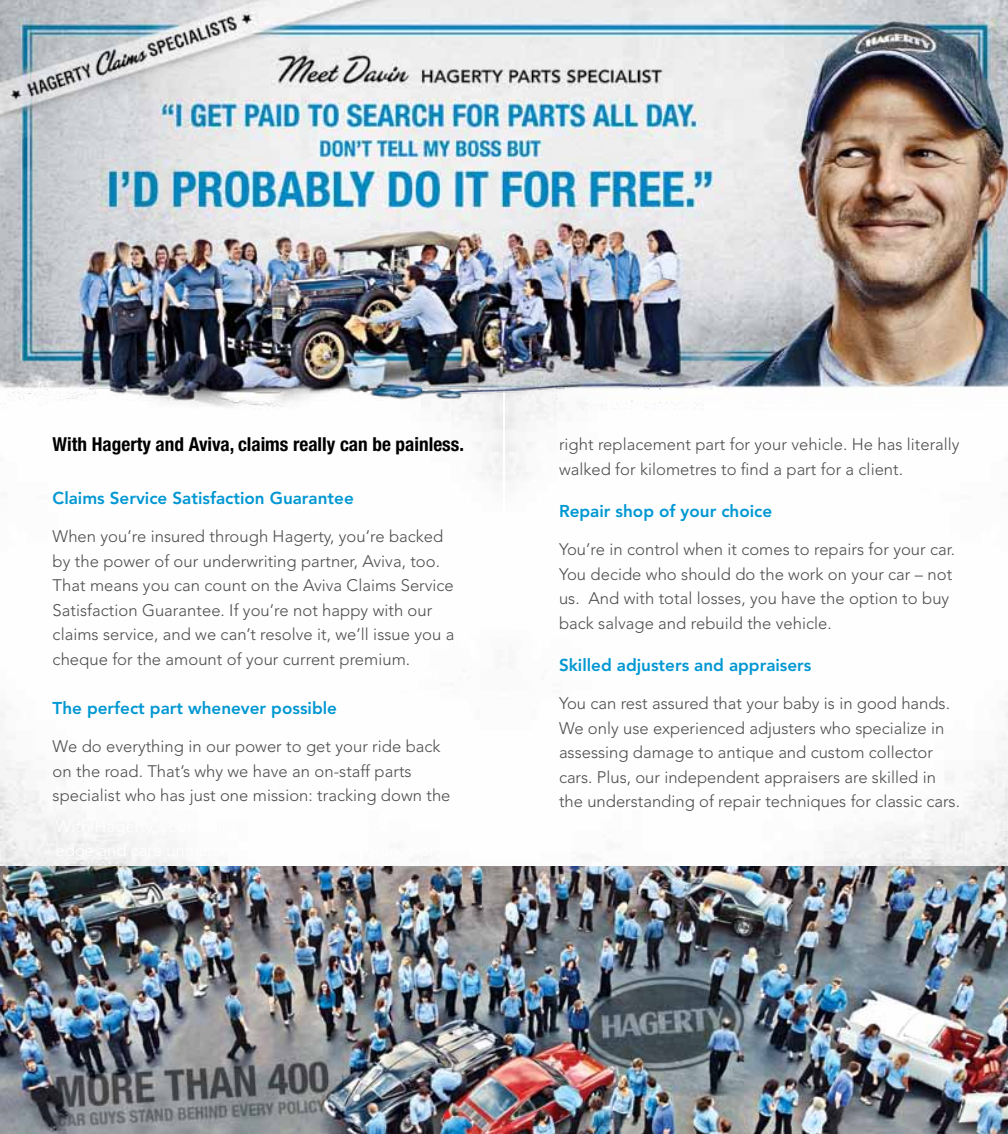
<style>
.page{position:relative;width:1008px;height:1134px;background:#fff}
.page>*{position:absolute;margin:0;border:0;box-sizing:border-box;transform-origin:0 0}
.t1{font:700 condensed 19.25px "Helvetica Neue LT Std";color:#000}
.t2{font:800 17.15px "Avenir LT Std";color:#0097d2}
.t3{font:300 16.62px/24.5px "Avenir LT Std";color:#4d4d4f}
</style>
<div class="page">
<img style="left:507px;top:638px;width:501px;height:228px">
<img style="left:0;top:0;width:1008px;height:410px">
<img style="left:0;top:866px;width:1008px;height:268px">
<p class="t1" style="left:53px;top:433px;width:413px">With Hagerty and Aviva, claims really can be painless.</p>
<p class="t2" style="left:53px;top:488px;width:303px">Claims Service Satisfaction Guarantee</p>
<p class="t3" style="left:53px;top:524px;width:403px">When you’re insured through Hagerty, you’re backed by the power of our underwriting partner, Aviva, too.<br>That means you can count on the Aviva Claims Service Satisfaction Guarantee. If you’re not happy with our claims service, and we can’t resolve it, we’ll issue you a cheque for the amount of your current premium.</p>
<p class="t2" style="left:53px;top:698px;width:286px">The perfect part whenever possible</p>
<p class="t3" style="left:53px;top:734px;width:399px">We do everything in our power to get your ride back on the road. That’s why we have an on-staff parts specialist who has just one mission: tracking down the</p>
<p class="t3" style="left:559px;top:432px;width:402px">right replacement part for your vehicle. He has literally walked for kilometres to find a part for a client.</p>
<p class="t2" style="left:559px;top:500px;width:215px">Repair shop of your choice</p>
<p class="t3" style="left:559px;top:537px;width:398px">You’re in control when it comes to repairs for your car.<br>You decide who should do the work on your car – not us. And with total losses, you have the option to buy back salvage and rebuild the vehicle.</p>
<p class="t2" style="left:559px;top:654px;width:254px">Skilled adjusters and appraisers</p>
<p class="t3" style="left:559px;top:691px;width:402px">You can rest assured that your baby is in good hands.<br>We only use experienced adjusters who specialize in assessing damage to antique and custom collector cars. Plus, our independent appraisers are skilled in the understanding of repair techniques for classic cars.</p>
</div>
